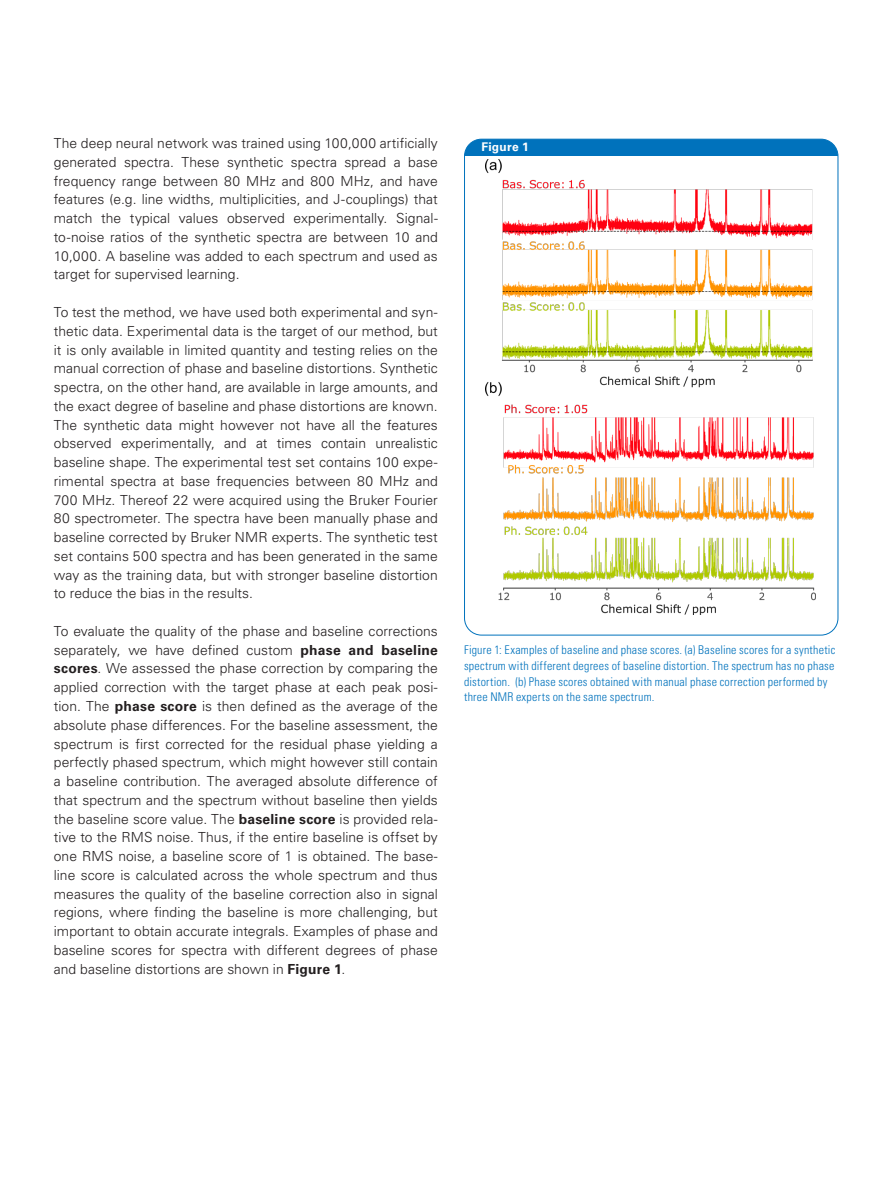
<style>
.page{position:relative;width:893px;height:1187px;background:#fff}
.page>*{position:absolute;margin:0;border:0;box-sizing:border-box;transform-origin:0 0}
.application_body{font:300 13.8px/18.8px "Univers LT Std";color:#231f20;text-align:justify}
.application_figure-c{font:300 condensed 12px/15.8px "Univers LT Std";letter-spacing:.015em;color:#0072bc}
.application_figure-t{font:700 12px "Univers LT Std";letter-spacing:.02em;color:#fff}
.s1{font-weight:700}
</style>
<div class="page">
<div style="left:464px;top:139px;width:374px;height:16px;background:#0072bc"></div>
<img style="left:485px;top:159px;width:330px;height:455px">
<p class="application_body" style="left:54px;top:134px;width:385px">The deep neural network was trained using 100,000 artificially generated spectra. These synthetic spectra spread a base frequency range between 80 MHz and 800 MHz, and have features (e.g. line widths, multiplicities, and J-couplings) that match the typical values observed experimentally. Signal&shy;to-noise ratios of the synthetic spectra are between 10 and 10,000. A baseline was added to each spectrum and used as target for supervised learning.</p>
<p class="application_body" style="left:54px;top:303px;width:386px">To test the method, we have used both experimental and syn&shy;thetic data. Experimental data is the target of our method, but it is only available in limited quantity and testing relies on the manual correction of phase and baseline distortions. Synthetic spectra, on the other hand, are available in large amounts, and the exact degree of baseline and phase distortions are known.<br>The synthetic data might however not have all the features observed experimentally, and at times contain unrealistic baseline shape. The experimental test set contains 100 expe&shy;rimental spectra at base frequencies between 80 MHz and 700 MHz. Thereof 22 were acquired using the Bruker Fourier 80 spectrometer. The spectra have been manually phase and baseline corrected by Bruker NMR experts. The synthetic test set contains 500 spectra and has been generated in the same way as the training data, but with stronger baseline distortion to reduce the bias in the results.</p>
<p class="application_body" style="left:54px;top:621px;width:386px">To evaluate the quality of the phase and baseline corrections separately, we have defined custom <span class="s1">phase and baseline scores</span>. We assessed the phase correction by comparing the applied correction with the target phase at each peak posi&shy;tion. The <span class="s1">phase score</span> is then defined as the average of the absolute phase differences. For the baseline assessment, the spectrum is first corrected for the residual phase yielding a perfectly phased spectrum, which might however still contain a baseline contribution. The averaged absolute difference of that spectrum and the spectrum without baseline then yields the baseline score value. The <span class="s1">baseline score</span> is provided rela&shy;tive to the RMS noise. Thus, if the entire baseline is offset by one RMS noise, a baseline score of 1 is obtained. The base&shy;line score is calculated across the whole spectrum and thus measures the quality of the baseline correction also in signal regions, where finding the baseline is more challenging, but important to obtain accurate integrals. Examples of phase and baseline scores for spectra with different degrees of phase and baseline distortions are shown in <span class="s1">Figure 1</span>.</p>
<p class="application_figure-t" style="left:481px;top:140px;width:49px">Figure 1</p>
<p class="application_figure-c" style="left:464px;top:642px;width:373px">Figure 1: Examples of baseline and phase scores. (a) Baseline scores for a synthetic spectrum with different degrees of baseline distortion. The spectrum has no phase distortion. (b) Phase scores obtained with manual phase correction performed by three NMR experts on the same spectrum.</p>
</div>
